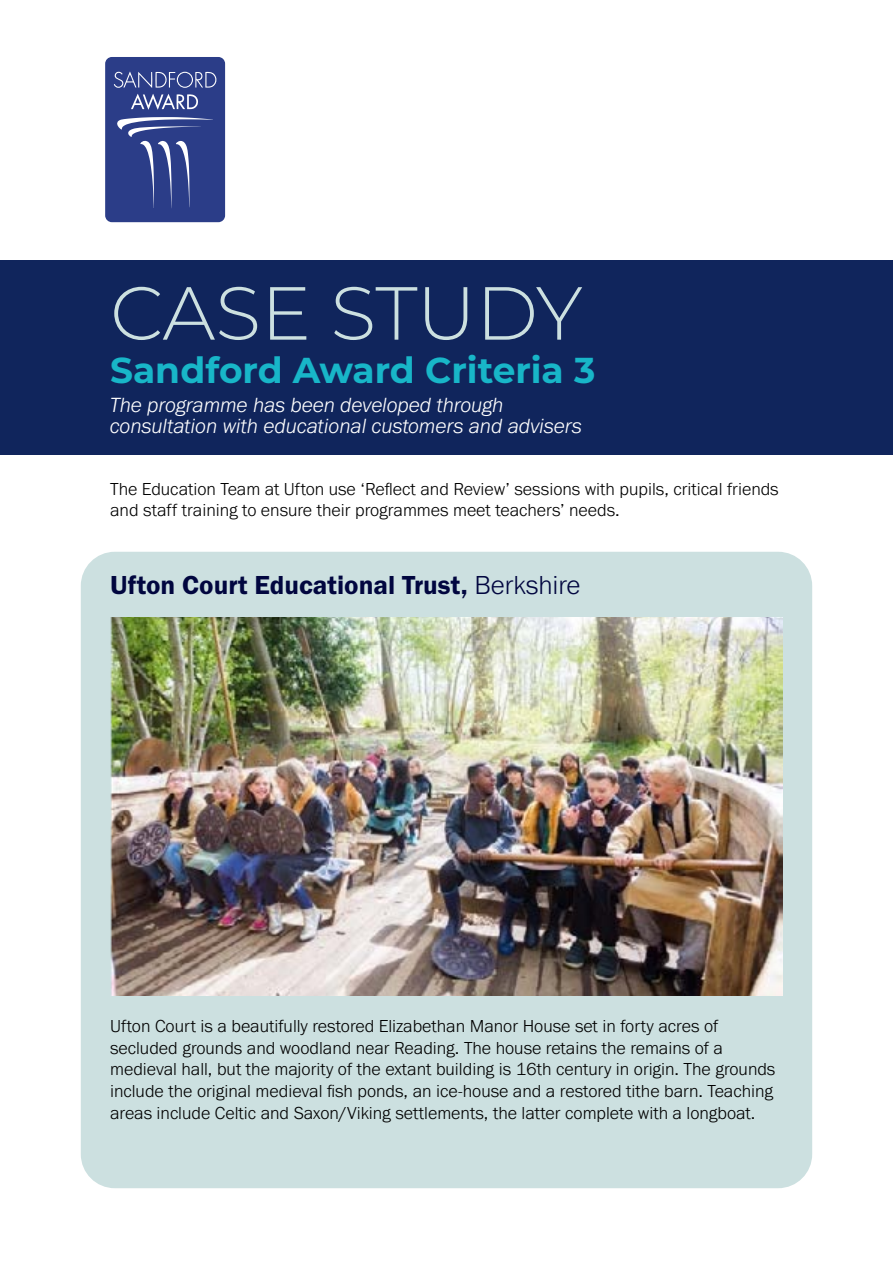
<style>
.page{position:relative;width:893px;height:1263px;background:#fff}
.page>*{position:absolute;margin:0;border:0;box-sizing:border-box;transform-origin:0 0}
.t1{font:300 75px "Montserrat";letter-spacing:-.01em;color:#cce0e0}
.t2{font:700 36px "Montserrat";color:#18b6c8}
.t3{font:27px "Franklin Gothic URW Dem";color:#01063f}
.t4{font:italic 300 21.3px/21px "Franklin Gothic URW";color:#fff}
.t5{font:300 18px/21.6px "Franklin Gothic URW";color:#000}
.s1{font-family:"Franklin Gothic URW";font-weight:300}
</style>
<div class="page">
<div style="left:0;top:261px;width:893px;height:194px;background:#10255c"></div>
<div style="left:105px;top:57px;width:120px;height:165px;background:#2b3d88;border-radius:7px"></div>
<svg style="left:117px;top:117px;width:96px;height:91px"></svg>
<svg style="left:131px;top:94px;width:67px;height:16px"></svg>
<svg style="left:114px;top:72px;width:103px;height:16px"></svg>
<div style="left:81px;top:552px;width:731px;height:636px;background:#cce0e0;border-radius:34px"></div>
<img style="left:110px;top:617px;width:673px;height:378px">
<h1 class="t1" style="left:110px;top:262px;width:474px">CASE STUDY</h1>
<h1 class="t2" style="left:110px;top:344px;width:487px">Sandford Award Criteria 3</h1>
<p class="t4" style="left:110px;top:394px;width:474px">The programme has been developed through consultation with educational customers and advisers</p>
<p class="t5" style="left:110px;top:477px;width:670px">The Education Team at Ufton use ‘Refect and Review’ sessions with pupils, critical friends and staff training to ensure their programmes meet teachers’ needs.</p>
<p class="t3" style="left:110px;top:568px;width:472px">Ufton Court Educational Trust, <span class="s1">Berkshire</span></p>
<p class="t5" style="left:110px;top:1015px;width:667px">Ufton Court is a beautifully restored Elizabethan Manor House set in forty acres of secluded grounds and woodland near Reading. The house retains the remains of a medieval hall, but the majority of the extant building is 16th century in origin. The grounds include the original medieval fsh ponds, an ice-house and a restored tithe barn. Teaching areas include Celtic and Saxon/Viking settlements, the latter complete with a longboat.</p>
</div>
